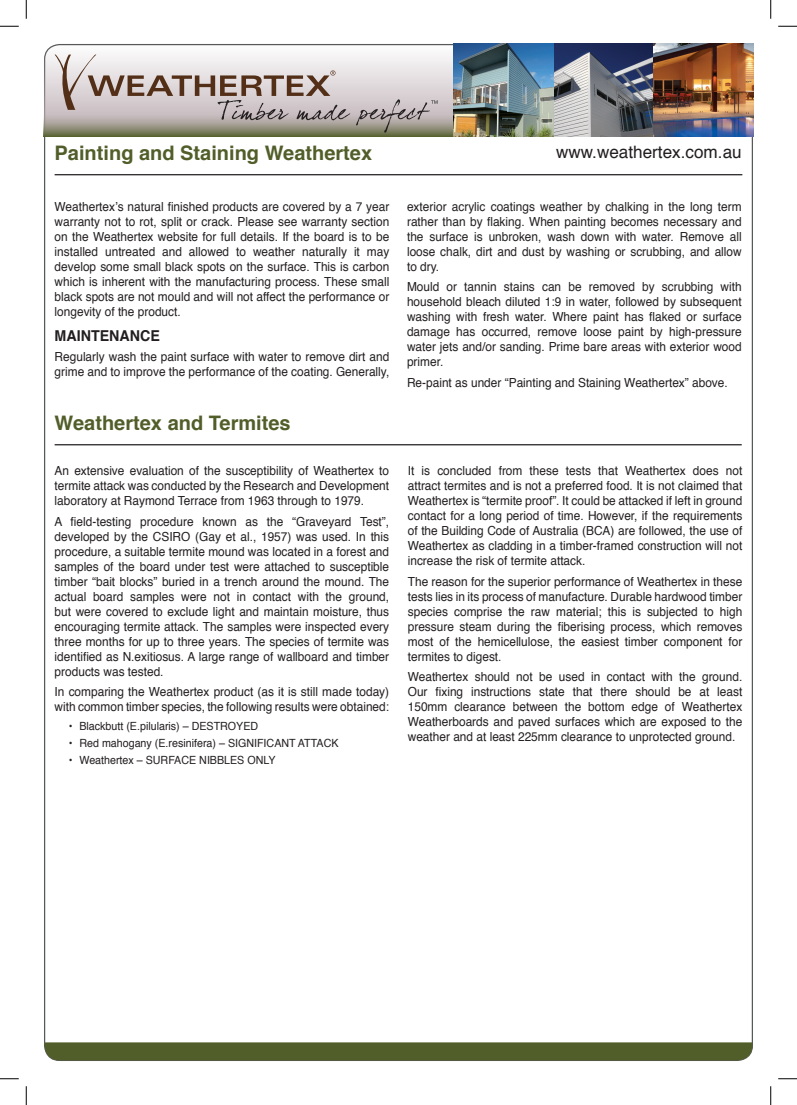
<style>
.page{position:relative;width:797px;height:1105px;background:#fff}
.page>*{position:absolute;margin:0;border:0;box-sizing:border-box;transform-origin:0 0}
.t1{font:700 20px "Helvetica";color:#515e29}
.t2{font:17.12px "Helvetica";color:#231f20}
.Subhead{font:700 15px "Helvetica";color:#231f20;scale:.95 1}
.Body{font:12.5px/15px "Helvetica";color:#231f20;text-align:justify;scale:.95 1}
.Bullets-1{font:12.5px/15px "Helvetica";color:#231f20;text-align:justify;scale:.95 1}
.Bullets-1-2{font:11.25px "Helvetica";color:#231f20;scale:.95 1}
</style>
<div class="page">
<hr style="left:55px;top:174px;width:687px;height:1px;background:#231f20">
<hr style="left:55px;top:444px;width:686px;height:1px;background:#231f20">
<div style="left:45px;top:1042px;width:707px;height:18px;background:#515e29"></div>
<svg style="left:44px;top:44px;width:410px;height:67px"></svg>
<div style="left:44px;top:111px;width:709px;height:26px;background:linear-gradient(to bottom,#decedc,#686e48)"></div>
<svg style="left:55px;top:55px;width:295px;height:65px;background:#c6bcba"></svg>
<svg style="left:356px;top:99px;width:81px;height:34px;background:#a7a19c"></svg>
<img style="left:454px;top:44px;width:299px;height:93px">
<svg style="left:0;top:25px;width:19px;height:2px"></svg>
<svg style="left:778px;top:25px;width:19px;height:2px"></svg>
<svg style="left:0;top:1078px;width:19px;height:1px"></svg>
<svg style="left:778px;top:1078px;width:19px;height:1px"></svg>
<svg style="left:25px;top:0;width:2px;height:19px"></svg>
<svg style="left:25px;top:1086px;width:2px;height:19px"></svg>
<svg style="left:770px;top:0;width:1px;height:19px"></svg>
<svg style="left:770px;top:1086px;width:1px;height:19px"></svg>
<p class="t1" style="left:55px;top:137px;width:319px">Painting and Staining Weathertex</p>
<p class="Bullets-1" style="left:55px;top:199px;width:354px">Weathertex’s natural finished products are covered by a 7 year warranty not to rot, split or crack. Please see warranty section on the Weathertex website for full details. If the board is to be installed untreated and allowed to weather naturally it may develop some small black spots on the surface. This is carbon which is inherent with the manufacturing process. These small black spots are not mould and will not affect the performance or longevity of the product.</p>
<p class="Subhead" style="left:55px;top:324px;width:112px">MAINTENANCE</p>
<p class="Body" style="left:55px;top:350px;width:354px">Regularly wash the paint surface with water to remove dirt and grime and to improve the performance of the coating. Generally,</p>
<p class="t1" style="left:55px;top:407px;width:237px">Weathertex and Termites</p>
<p class="Body" style="left:55px;top:464px;width:353px">An extensive evaluation of the susceptibility of Weathertex to termite attack was conducted by the Research and Development laboratory at Raymond Terrace from 1963 through to 1979.</p>
<p class="Body" style="left:55px;top:514px;width:353px">A field-testing procedure known as the “Graveyard Test”, developed by the CSIRO (Gay et al., 1957) was used. In this procedure, a suitable termite mound was located in a forest and samples of the board under test were attached to susceptible timber “bait blocks” buried in a trench around the mound. The actual board samples were not in contact with the ground, but were covered to exclude light and maintain moisture, thus encouraging termite attack. The samples were inspected every three months for up to three years. The species of termite was identified as N.exitiosus. A large range of wallboard and timber products was tested.</p>
<p class="Body" style="left:55px;top:684px;width:353px">In comparing the Weathertex product (as it is still made today) with common timber species, the following results were obtained:</p>
<p class="Bullets-1-2" style="left:69px;top:717px;width:201px">• Blackbutt (E.pilularis) – DESTROYED</p>
<p class="Bullets-1-2" style="left:69px;top:734px;width:285px">• Red mahogany (E.resinifera) – SIGNIFICANT ATTACK</p>
<p class="Bullets-1-2" style="left:69px;top:751px;width:219px">• Weathertex – SURFACE NIBBLES ONLY</p>
<h2 class="t2" style="left:556px;top:139px;width:187px">www.weathertex.com.au</h2>
<p class="Body" style="left:407px;top:199px;width:354px">exterior acrylic coatings weather by chalking in the long term rather than by flaking. When painting becomes necessary and the surface is unbroken, wash down with water. Remove all loose chalk, dirt and dust by washing or scrubbing, and allow to dry.</p>
<p class="Body" style="left:407px;top:280px;width:354px">Mould or tannin stains can be removed by scrubbing with household bleach diluted 1:9 in water, followed by subsequent washing with fresh water. Where paint has flaked or surface damage has occurred, remove loose paint by high-pressure water jets and/or sanding. Prime bare areas with exterior wood primer.</p>
<p class="Body" style="left:407px;top:375px;width:339px">Re-paint as under “Painting and Staining Weathertex” above.</p>
<p class="Body" style="left:408px;top:464px;width:353px">It is concluded from these tests that Weathertex does not attract termites and is not a preferred food. It is not claimed that Weathertex is “termite proof”. It could be attacked if left in ground contact for a long period of time. However, if the requirements of the Building Code of Australia (BCA) are followed, the use of Weathertex as cladding in a timber-framed construction will not increase the risk of termite attack.</p>
<p class="Body" style="left:408px;top:574px;width:354px">The reason for the superior performance of Weathertex in these tests lies in its process of manufacture. Durable hardwood timber species comprise the raw material; this is subjected to high pressure steam during the fiberising process, which removes most of the hemicellulose, the easiest timber component for termites to digest.</p>
<p class="Body" style="left:408px;top:669px;width:353px">Weathertex should not be used in contact with the ground.<br>Our fixing instructions state that there should be at least 150mm clearance between the bottom edge of Weathertex Weatherboards and paved surfaces which are exposed to the weather and at least 225mm clearance to unprotected ground.</p>
</div>
